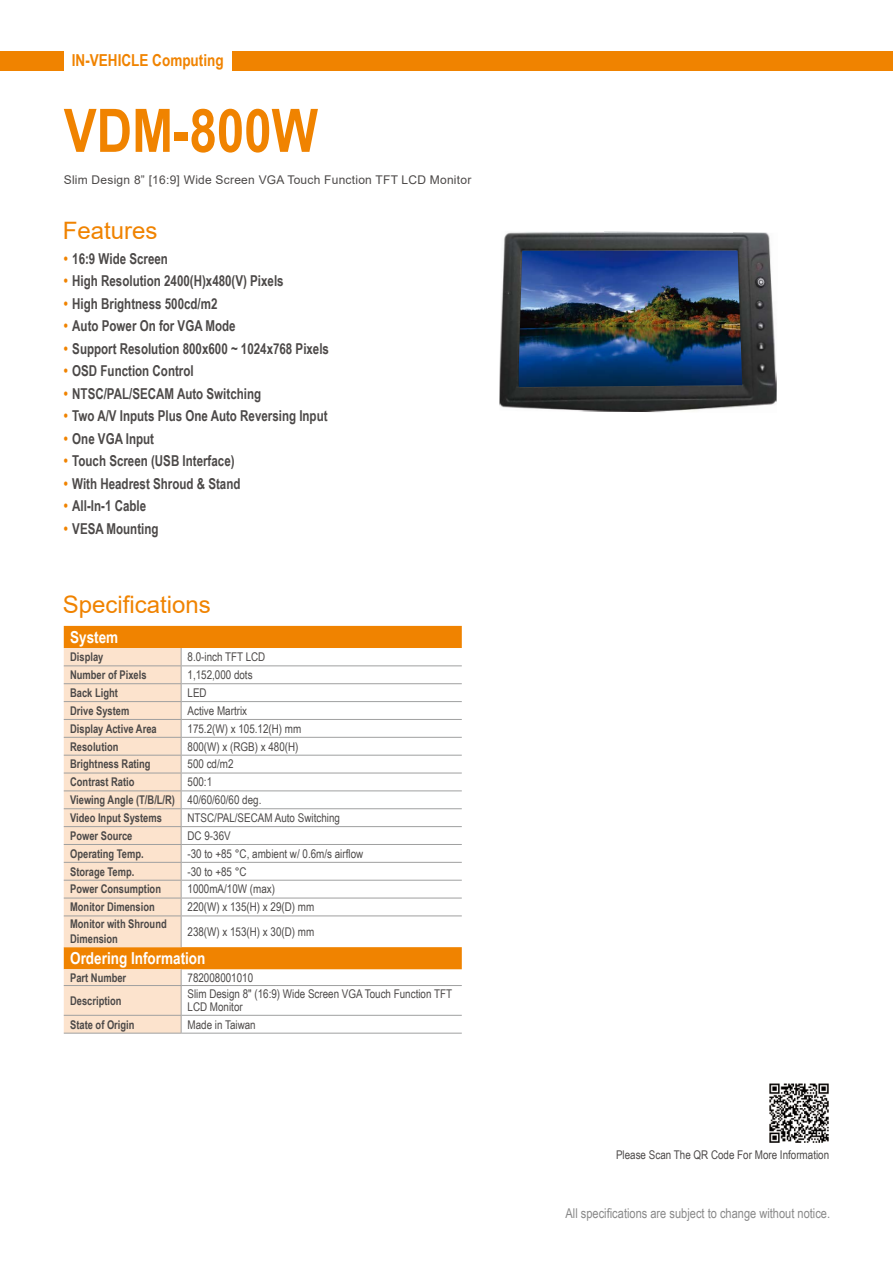
<style>
.page{position:relative;width:893px;height:1263px;background:#fff}
.page>*{position:absolute;margin:0;border:0;box-sizing:border-box;transform-origin:0 0}
.t1{font:700 60px "Arial Narrow";color:#f08300}
.t2{font:24px "Arial";color:#f08300}
.t3{font:700 16.5px "Arial Narrow";color:#fff}
.t4{font:700 16.5px "Arial Narrow";color:#f08300}
.t5{font:700 15px "Arial Narrow";color:#4c4948;scale:.94 1}
.t6{font:13.5px "Arial Narrow";color:#898989}
.t7{font:12px/13.5px "Arial Narrow";color:#4c4948}
.t8{font:700 12px/17.9px "Arial Narrow";color:#4c4948;scale:.95 1}
.t9{font:12px "Arial";letter-spacing:.02em;color:#4c4948}
.s1{color:#f08300}
.s2{font-weight:400}
</style>
<div class="page">
<div style="left:0;top:51px;width:893px;height:19px;background:#f08300"></div>
<img style="left:499px;top:231px;width:278px;height:182px">
<img style="left:519px;top:251px;width:223px;height:136px">
<svg style="left:64px;top:626px;width:398px;height:343px"></svg>
<hr style="left:181px;top:683px;width:281px;height:1px;background:#9fa0a0">
<hr style="left:181px;top:701px;width:281px;height:1px;background:#9fa0a0">
<hr style="left:181px;top:719px;width:281px;height:1px;background:#9fa0a0">
<hr style="left:181px;top:737px;width:281px;height:1px;background:#9fa0a0">
<hr style="left:181px;top:755px;width:281px;height:1px;background:#9fa0a0">
<hr style="left:181px;top:773px;width:281px;height:1px;background:#9fa0a0">
<hr style="left:181px;top:790px;width:281px;height:1px;background:#9fa0a0">
<hr style="left:181px;top:808px;width:281px;height:1px;background:#9fa0a0">
<hr style="left:181px;top:826px;width:281px;height:1px;background:#9fa0a0">
<hr style="left:181px;top:844px;width:281px;height:1px;background:#9fa0a0">
<hr style="left:181px;top:862px;width:281px;height:1px;background:#9fa0a0">
<hr style="left:181px;top:880px;width:281px;height:1px;background:#9fa0a0">
<hr style="left:181px;top:898px;width:281px;height:1px;background:#9fa0a0">
<hr style="left:181px;top:915px;width:281px;height:1px;background:#9fa0a0">
<svg style="left:64px;top:648px;width:118px;height:385px;background:#f6dabf"></svg>
<hr style="left:181px;top:985px;width:281px;height:1px;background:#9fa0a0">
<hr style="left:181px;top:1015px;width:281px;height:1px;background:#9fa0a0">
<hr style="left:181px;top:665px;width:281px;height:1px;background:#9fa0a0">
<hr style="left:64px;top:1033px;width:117px;height:1px;background:#9fa0a0">
<hr style="left:181px;top:1033px;width:281px;height:1px;background:#9fa0a0">
<img style="left:769px;top:1083px;width:60px;height:60px">
<div style="left:64px;top:50px;width:168px;height:21px;background:#fff"></div>
<h3 class="t4" style="left:72px;top:48px;width:153px">IN-VEHICLE Computing</h3>
<h1 class="t1" style="left:64px;top:85px;width:256px">VDM-800W</h1>
<p class="t9" style="left:64px;top:171px;width:409px">Slim Design 8” [16:9] Wide Screen VGA Touch Function TFT LCD Monitor</p>
<h2 class="t2" style="left:63px;top:214px;width:96px">Features</h2>
<p class="t5" style="left:64px;top:247px;width:112px"><span class="s1">•</span> 16:9 Wide Screen</p>
<p class="t5" style="left:64px;top:270px;width:235px"><span class="s1">•</span> High Resolution 2400(H)x480(V) Pixels</p>
<p class="t5" style="left:64px;top:292px;width:165px"><span class="s1">•</span> High Brightness 500cd/m2</p>
<p class="t5" style="left:64px;top:315px;width:184px"><span class="s1">•</span> Auto Power On for VGA Mode</p>
<p class="t5" style="left:64px;top:337px;width:284px"><span class="s1">•</span> Support Resolution 800x600 ~ 1024x768 Pixels</p>
<p class="t5" style="left:64px;top:360px;width:140px"><span class="s1">•</span> OSD Function Control</p>
<p class="t5" style="left:64px;top:382px;width:211px"><span class="s1">•</span> NTSC/PAL/SECAM Auto Switching</p>
<p class="t5" style="left:64px;top:405px;width:282px"><span class="s1">•</span> Two A/V Inputs Plus One Auto Reversing Input</p>
<p class="t5" style="left:64px;top:427px;width:98px"><span class="s1">•</span> One VGA Input</p>
<p class="t5" style="left:64px;top:450px;width:183px"><span class="s1">•</span> Touch Screen (USB Interface)</p>
<p class="t5" style="left:64px;top:472px;width:189px"><span class="s1">•</span> With Headrest Shroud &amp; Stand</p>
<p class="t5" style="left:64px;top:495px;width:89px"><span class="s1">•</span> All-In-1 Cable</p>
<p class="t5" style="left:64px;top:517px;width:102px"><span class="s1">•</span> VESA Mounting</p>
<h2 class="t2" style="left:63px;top:588px;width:150px">Specifications</h2>
<h3 class="t3" style="left:70px;top:624px;width:50px">System</h3>
<p class="t8" style="left:70px;top:647px;width:37px">Display</p>
<p class="t7" style="left:188px;top:650px;width:79px">8.0-inch TFT LCD</p>
<p class="t8" style="left:70px;top:665px;width:82px">Number of Pixels</p>
<p class="t7" style="left:188px;top:668px;width:67px">1,152,000 dots</p>
<p class="t8" style="left:70px;top:683px;width:52px">Back Light</p>
<p class="t7" style="left:188px;top:685px;width:21px">LED</p>
<p class="t8" style="left:70px;top:701px;width:64px">Drive System</p>
<p class="t7" style="left:188px;top:703px;width:61px">Active Martrix</p>
<p class="t8" style="left:70px;top:719px;width:93px">Display Active Area</p>
<p class="t7" style="left:188px;top:721px;width:115px">175.2(W) x 105.12(H) mm</p>
<p class="t8" style="left:70px;top:737px;width:52px">Resolution</p>
<p class="t7" style="left:188px;top:739px;width:112px">800(W) x (RGB) x 480(H)</p>
<p class="t8" style="left:70px;top:755px;width:86px">Brightness Rating</p>
<p class="t7" style="left:188px;top:757px;width:47px">500 cd/m2</p>
<p class="t8" style="left:70px;top:772px;width:69px">Contrast Ratio</p>
<p class="t8" style="left:70px;top:772px;width:203px;text-indent:117px"><span class="s2">500:1<br></span>Viewing Angle (T/B/L/R) <span class="s2">40/60/60/60 deg.<br></span>Video Input Systems</p>
<p class="t7" style="left:188px;top:810px;width:154px">NTSC/PAL/SECAM Auto Switching</p>
<p class="t8" style="left:70px;top:826px;width:67px">Power Source</p>
<p class="t7" style="left:188px;top:828px;width:45px">DC 9-36V</p>
<p class="t8" style="left:70px;top:844px;width:79px">Operating Temp.</p>
<p class="t7" style="left:188px;top:846px;width:177px">-30 to +85 °C, ambient w/ 0.6m/s airflow</p>
<p class="t8" style="left:70px;top:862px;width:69px">Storage Temp.</p>
<p class="t7" style="left:188px;top:864px;width:61px">-30 to +85 °C</p>
<p class="t8" style="left:70px;top:880px;width:97px">Power Consumption</p>
<p class="t7" style="left:188px;top:882px;width:89px">1000mA/10W (max)</p>
<p class="t8" style="left:70px;top:897px;width:91px">Monitor Dimension</p>
<p class="t7" style="left:188px;top:900px;width:128px">220(W) x 135(H) x 29(D) mm</p>
<p class="t8" style="left:70px;top:916px;width:103px;line-height:15px">Monitor with Shround<br>Dimension</p>
<p class="t7" style="left:188px;top:924px;width:128px">238(W) x 153(H) x 30(D) mm</p>
<h3 class="t3" style="left:70px;top:946px;width:137px">Ordering Information</h3>
<p class="t8" style="left:70px;top:968px;width:61px">Part Number</p>
<p class="t7" style="left:188px;top:970px;width:67px">782008001010</p>
<p class="t8" style="left:70px;top:991px;width:56px">Description</p>
<p class="t7" style="left:188px;top:986px;width:266px">Slim Design 8" (16:9) Wide Screen VGA Touch Function TFT<br>LCD Monitor</p>
<p class="t8" style="left:70px;top:1015px;width:69px">State of Origin</p>
<p class="t7" style="left:188px;top:1017px;width:70px">Made in Taiwan</p>
<p class="t7" style="left:616px;top:1148px;width:215px">Please Scan The QR Code For More Information</p>
<p class="t6" style="left:566px;top:1203px;width:266px">All specifications are subject to change without notice.</p>
</div>
